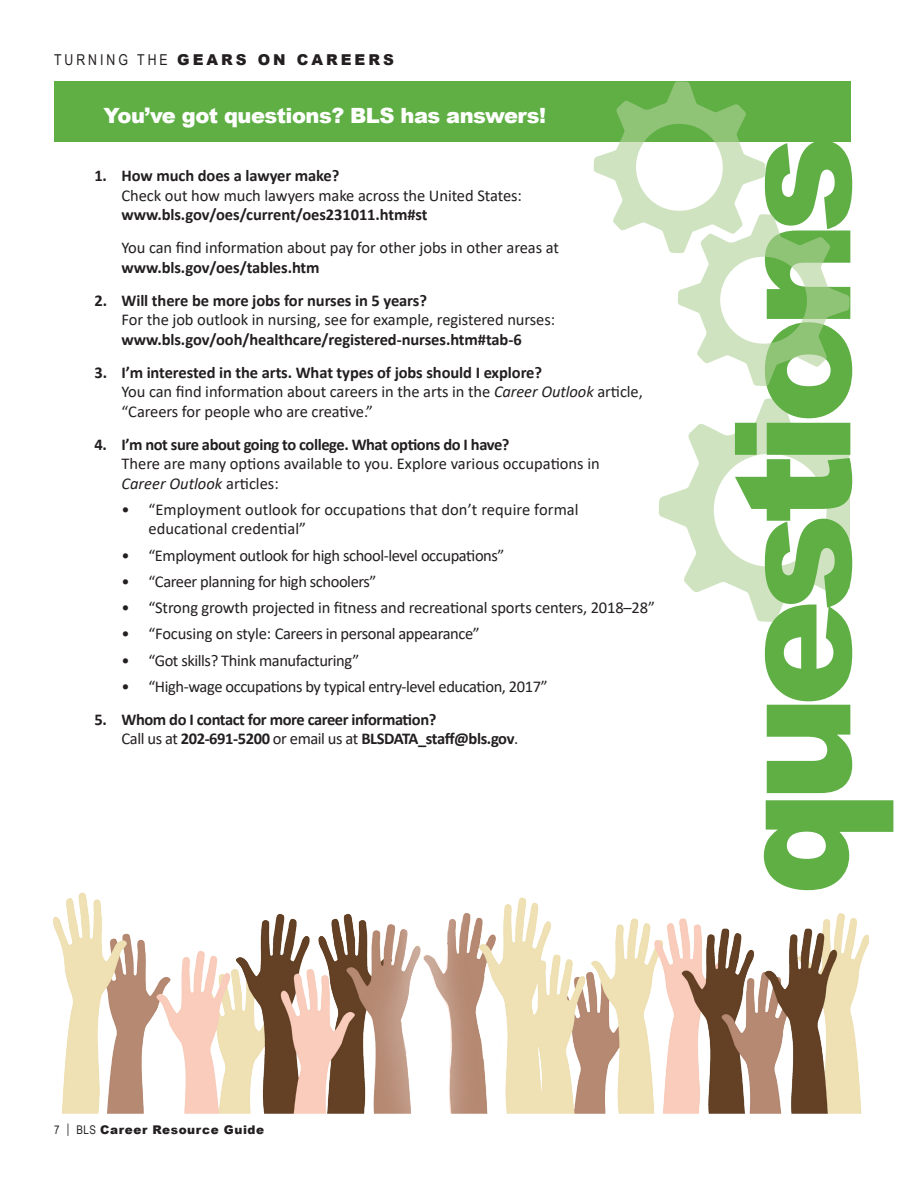
<style>
.page{position:relative;width:918px;height:1188px;background:#fff}
.page>*{position:absolute;margin:0;border:0;box-sizing:border-box;transform-origin:0 0}
.List_Paragraph{font:900 21px "Arial";letter-spacing:-.025em;color:#fff}
.List_Paragraph-2{font:16.5px/19.5px "Calibri";letter-spacing:-.01em;color:#231f20}
.List_Paragraph-3{font:700 16.5px "Calibri";letter-spacing:-.025em;color:#231f20}
.List_Paragraph-4{font:700 16.5px "Calibri";letter-spacing:-.005em;color:#231f20}
.t1{font:900 15px "Arial";letter-spacing:.2em;color:#231f20}
.t2{font:900 12px "Arial";letter-spacing:.05em;color:#231f20}
.s1{font-family:"Arial Narrow";font-weight:400}
.s2{font-weight:700}
.s3{font-style:italic}
.s4{font-weight:400}
.s5{font-family:"Arial Narrow";font-weight:400;font-size:13.2px}
</style>
<div class="page">
<svg style="left:659px;top:423px;width:76px;height:169px"></svg>
<div style="left:54px;top:81px;width:796px;height:61px;background:#5faf45"></div>
<svg style="left:735px;top:140px;width:158px;height:748px"></svg>
<img style="left:423px;top:888px;width:446px;height:226px">
<img style="left:53px;top:892px;width:368px;height:222px">
<svg style="left:594px;top:81px;width:256px;height:305px"></svg>
<p class="t1" style="left:54px;top:49px;width:341px"><span class="s1">TURNING THE</span> GEARS ON CAREERS</p>
<p class="List_Paragraph" style="left:104px;top:100px;width:444px">You’ve got questions? BLS has answers!</p>
<p class="List_Paragraph-4" style="left:94px;top:164px;width:247px">1. How much does a lawyer make?</p>
<p class="List_Paragraph-2" style="left:122px;top:185px;width:402px">Check out how much lawyers make across the United States: <span class="s2">www.bls.gov/oes/current/oes231011.htm#st</span></p>
<p class="List_Paragraph-2" style="left:122px;top:237px;width:439px">You can find information about pay for other jobs in other areas at <span class="s2">www.bls.gov/oes/tables.htm</span></p>
<p class="List_Paragraph-4" style="left:94px;top:288px;width:334px">2. Will there be more jobs for nurses in 5 years?</p>
<p class="List_Paragraph-2" style="left:122px;top:309px;width:435px">For the job outlook in nursing, see for example, registered nurses: <span class="s2">www.bls.gov/ooh/healthcare/registered-nurses.htm#tab-6</span></p>
<p class="List_Paragraph-4" style="left:94px;top:360px;width:449px">3. I’m interested in the arts. What types of jobs should I explore?</p>
<p class="List_Paragraph-2" style="left:122px;top:381px;width:523px">You can find information about careers in the arts in the <span class="s3">Career Outlook</span> article, “Careers for people who are creative.”</p>
<p class="List_Paragraph-3" style="left:94px;top:432px;width:417px">4. I’m not sure about going to college. What options do I have?</p>
<p class="List_Paragraph-2" style="left:122px;top:453px;width:480px">There are many options available to you. Explore various occupations in<br><span class="s3">Career Outlook</span> articles:</p>
<p class="List_Paragraph-2" style="left:148px;top:499px;width:432px;text-indent:-27px">• “Employment outlook for occupations that don’t require formal educational credential”</p>
<p class="List_Paragraph-2" style="left:122px;top:545px;width:385px">• “Employment outlook for high school-level occupations”</p>
<p class="List_Paragraph-2" style="left:122px;top:571px;width:256px">• “Career planning for high schoolers”</p>
<p class="List_Paragraph-2" style="left:122px;top:597px;width:535px">• “Strong growth projected in fitness and recreational sports centers, 2018–28”</p>
<p class="List_Paragraph-2" style="left:122px;top:624px;width:360px">• “Focusing on style: Careers in personal appearance”</p>
<p class="List_Paragraph-2" style="left:122px;top:650px;width:239px">• “Got skills? Think manufacturing”</p>
<p class="List_Paragraph-2" style="left:122px;top:676px;width:428px">• “High-wage occupations by typical entry-level education, 2017”</p>
<p class="List_Paragraph-3" style="left:94px;top:708px;width:343px">5. Whom do I contact for more career information?</p>
<p class="List_Paragraph-3" style="left:122px;top:727px;width:398px"><span class="s4">Call us at</span> 202-691-5200 <span class="s4">or email us at</span> BLSDATA_staff@bls.gov<span class="s4">.</span></p>
<p class="t2" style="left:54px;top:1121px;width:212px"><span class="s1">7</span> <span class="s5">|</span> <span class="s1">BLS</span> Career Resource Guide</p>
</div>
